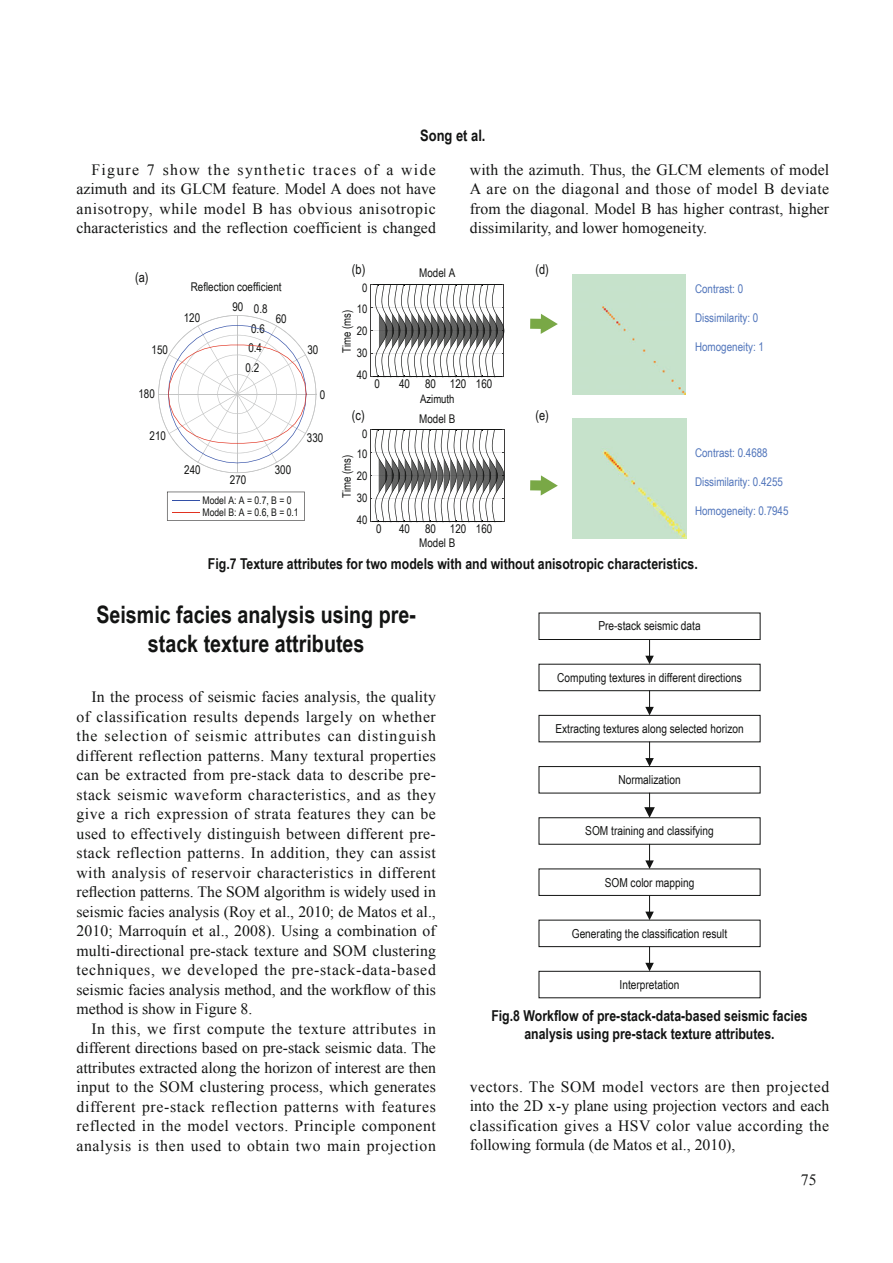
<style>
.page{position:relative;width:893px;height:1263px;background:#fff}
.page>*{position:absolute;margin:0;border:0;box-sizing:border-box;transform-origin:0 0}
.t1{font:700 24px/28.5px "Arial Narrow";color:#131413;text-align:center}
.t2{font:15.75px/19.5px "Times New Roman";letter-spacing:.005em;color:#131413;text-align:justify}
.t3{font:700 15.75px "Arial Narrow";color:#131413}
.t4{font:700 15px/18px "Arial Narrow";color:#131413;text-align:center}
.t5{font:13.5px "Arial Narrow";color:#131413}
.t6{font:12.45px "Arial Narrow";color:#131413}
.t7{font:12.3px "Arial Narrow";color:#131413}
.t8{font:12px "Arial Narrow";color:#131413}
.t9{font:12px "Arial Narrow";color:#5175bb}
.t10{font:11.7px/20.4px "Arial Narrow";color:#131413;text-align:center}
.t11{font:10.5px/11.9px "Arial Narrow";color:#131413}
</style>
<div class="page">
<svg style="left:530px;top:314px;width:28px;height:20px"></svg>
<svg style="left:530px;top:475px;width:28px;height:21px"></svg>
<svg style="left:158px;top:315px;width:159px;height:159px"></svg>
<svg style="left:167px;top:492px;width:138px;height:29px"></svg>
<svg style="left:370px;top:429px;width:135px;height:94px"></svg>
<div style="left:572px;top:275px;width:114px;height:120px;background:#c6e2cb"></div>
<div style="left:572px;top:419px;width:114px;height:120px;background:#c6e2cb"></div>
<svg style="left:370px;top:284px;width:135px;height:94px"></svg>
<div style="left:539px;top:664px;width:221px;height:27px;border:1px solid #131413"></div>
<svg style="left:645px;top:691px;width:9px;height:24px"></svg>
<svg style="left:645px;top:742px;width:9px;height:24px"></svg>
<div style="left:539px;top:715px;width:221px;height:27px;border:1px solid #131413"></div>
<div style="left:539px;top:613px;width:221px;height:27px;border:1px solid #131413"></div>
<svg style="left:645px;top:640px;width:9px;height:24px"></svg>
<div style="left:539px;top:817px;width:221px;height:28px;border:1px solid #131413"></div>
<div style="left:539px;top:869px;width:221px;height:27px;border:1px solid #131413"></div>
<svg style="left:645px;top:844px;width:9px;height:25px"></svg>
<div style="left:539px;top:766px;width:221px;height:27px;border:1px solid #131413"></div>
<svg style="left:644px;top:793px;width:11px;height:25px"></svg>
<div style="left:539px;top:920px;width:221px;height:27px;border:1px solid #131413"></div>
<div style="left:539px;top:971px;width:221px;height:27px;border:1px solid #131413"></div>
<svg style="left:645px;top:895px;width:9px;height:25px"></svg>
<svg style="left:645px;top:947px;width:9px;height:24px"></svg>
<p class="t3" style="left:420px;top:126px;width:67px">Song et al.</p>
<p class="t2" style="left:76px;top:160px;width:361px;text-indent:15px">Figure 7 show the synthetic traces of a wide azimuth and its GLCM feature. Model A does not have anisotropy, while model B has obvious anisotropic characteristics and the reflection coefficient is changed</p>
<p class="t2" style="left:470px;top:160px;width:361px">with the azimuth. Thus, the GLCM elements of model A are on the diagonal and those of model B deviate from the diagonal. Model B has higher contrast, higher dissimilarity, and lower homogeneity.</p>
<p class="t8" style="left:419px;top:266px;width:38px">Model A</p>
<p class="t5" style="left:352px;top:261px;width:15px">(b)</p>
<p class="t5" style="left:535px;top:261px;width:15px">(d)</p>
<p class="t5" style="left:135px;top:269px;width:15px">(a)</p>
<p class="t8" style="left:191px;top:280px;width:92px">Reflection coefficient</p>
<p class="t10" style="left:357px;top:278px;width:12px">0<br>10</p>
<p class="t10" style="left:357px;top:320px;width:12px">20</p>
<p class="t9" style="left:695px;top:282px;width:50px">Contrast: 0</p>
<p class="t9" style="left:695px;top:311px;width:65px">Dissimilarity: 0</p>
<p class="t9" style="left:695px;top:340px;width:70px">Homogeneity: 1</p>
<p class="t8" style="left:232px;top:300px;width:12px">90</p>
<p class="t8" style="left:254px;top:302px;width:15px">0.8</p>
<p class="t10" style="left:336px;top:353px;width:45px;rotate:-90deg">Time (ms)</p>
<p class="t8" style="left:184px;top:311px;width:18px">120</p>
<p class="t8" style="left:276px;top:311px;width:12px">60</p>
<p class="t8" style="left:251px;top:322px;width:15px">0.6</p>
<p class="t8" style="left:248px;top:341px;width:15px">0.4</p>
<p class="t8" style="left:152px;top:343px;width:18px">150</p>
<p class="t8" style="left:307px;top:343px;width:12px">30</p>
<p class="t10" style="left:357px;top:341px;width:12px;line-height:22px;text-align:left">30<br>40</p>
<p class="t8" style="left:246px;top:361px;width:15px">0.2</p>
<p class="t8" style="left:374px;top:377px;width:7px">0</p>
<p class="t8" style="left:399px;top:377px;width:12px">40</p>
<p class="t8" style="left:425px;top:377px;width:69px">80 120 160</p>
<p class="t8" style="left:138px;top:386px;width:18px">180</p>
<p class="t8" style="left:320px;top:387px;width:7px">0</p>
<p class="t10" style="left:420px;top:389px;width:36px">Azimuth</p>
<p class="t8" style="left:150px;top:429px;width:18px">210</p>
<p class="t8" style="left:184px;top:463px;width:18px">240</p>
<p class="t8" style="left:230px;top:473px;width:18px">270</p>
<p class="t8" style="left:275px;top:463px;width:18px">300</p>
<p class="t11" style="left:203px;top:494px;width:98px">Model A: A = 0.7, B = 0<br>Model B: A = 0.6, B = 0.1</p>
<p class="t8" style="left:307px;top:431px;width:18px">330</p>
<p class="t5" style="left:352px;top:408px;width:14px">(c)</p>
<p class="t5" style="left:535px;top:408px;width:15px">(e)</p>
<p class="t8" style="left:419px;top:412px;width:38px">Model B</p>
<p class="t10" style="left:357px;top:424px;width:12px">0<br>10</p>
<p class="t10" style="left:357px;top:466px;width:12px">20</p>
<p class="t10" style="left:336px;top:498px;width:45px;rotate:-90deg">Time (ms)</p>
<p class="t10" style="left:357px;top:487px;width:12px;line-height:22px;text-align:left">30<br>40</p>
<p class="t8" style="left:376px;top:522px;width:7px">0</p>
<p class="t8" style="left:399px;top:522px;width:12px">40</p>
<p class="t8" style="left:425px;top:522px;width:69px">80 120 160</p>
<p class="t8" style="left:419px;top:536px;width:38px">Model B</p>
<p class="t9" style="left:695px;top:446px;width:74px">Contrast: 0.4688</p>
<p class="t9" style="left:695px;top:475px;width:90px">Dissimilarity: 0.4255</p>
<p class="t9" style="left:695px;top:504px;width:95px">Homogeneity: 0.7945</p>
<p class="t4" style="left:208px;top:555px;width:491px">Fig.7 Texture attributes for two models with and without anisotropic characteristics.</p>
<h1 class="t1" style="left:96px;top:600px;width:321px">Seismic facies analysis using pre&shy;stack texture attributes</h1>
<p class="t2" style="left:76px;top:687px;width:361px;text-indent:15px">In the process of seismic facies analysis, the quality of classification results depends largely on whether the selection of seismic attributes can distinguish different reflection patterns. Many textural properties can be extracted from pre-stack data to describe pre&shy;stack seismic waveform characteristics, and as they give a rich expression of strata features they can be used to effectively distinguish between different pre&shy;stack reflection patterns. In addition, they can assist with analysis of reservoir characteristics in different reflection patterns. The SOM algorithm is widely used in seismic facies analysis (Roy et al., 2010; de Matos et al., 2010; Marroquín et al., 2008). Using a combination of multi-directional pre-stack texture and SOM clustering techniques, we developed the pre-stack-data-based seismic facies analysis method, and the workflow of this method is show in Figure 8.</p>
<p class="t2" style="left:76px;top:1019px;width:361px;text-indent:15px">In this, we first compute the texture attributes in different directions based on pre-stack seismic data. The attributes extracted along the horizon of interest are then input to the SOM clustering process, which generates different pre-stack reflection patterns with features reflected in the model vectors. Principle component analysis is then used to obtain two main projection</p>
<p class="t6" style="left:598px;top:618px;width:104px">Pre-stack seismic data</p>
<p class="t7" style="left:557px;top:670px;width:186px">Computing textures in different directions</p>
<p class="t7" style="left:555px;top:721px;width:190px">Extracting textures along selected horizon</p>
<p class="t6" style="left:618px;top:772px;width:64px">Normalization</p>
<p class="t7" style="left:585px;top:824px;width:130px">SOM training and classifying</p>
<p class="t7" style="left:605px;top:875px;width:91px">SOM color mapping</p>
<p class="t6" style="left:572px;top:926px;width:157px">Generating the classification result</p>
<p class="t7" style="left:620px;top:978px;width:61px">Interpretation</p>
<p class="t4" style="left:491px;top:1006px;width:318px">Fig.8 Workflow of pre-stack-data-based seismic facies analysis using pre-stack texture attributes.</p>
<p class="t2" style="left:470px;top:1077px;width:361px">vectors. The SOM model vectors are then projected into the 2D x-y plane using projection vectors and each classification gives a HSV color value according the following formula (de Matos et al., 2010),</p>
<p class="t2" style="left:801px;top:1170px;width:17px">75</p>
</div>
